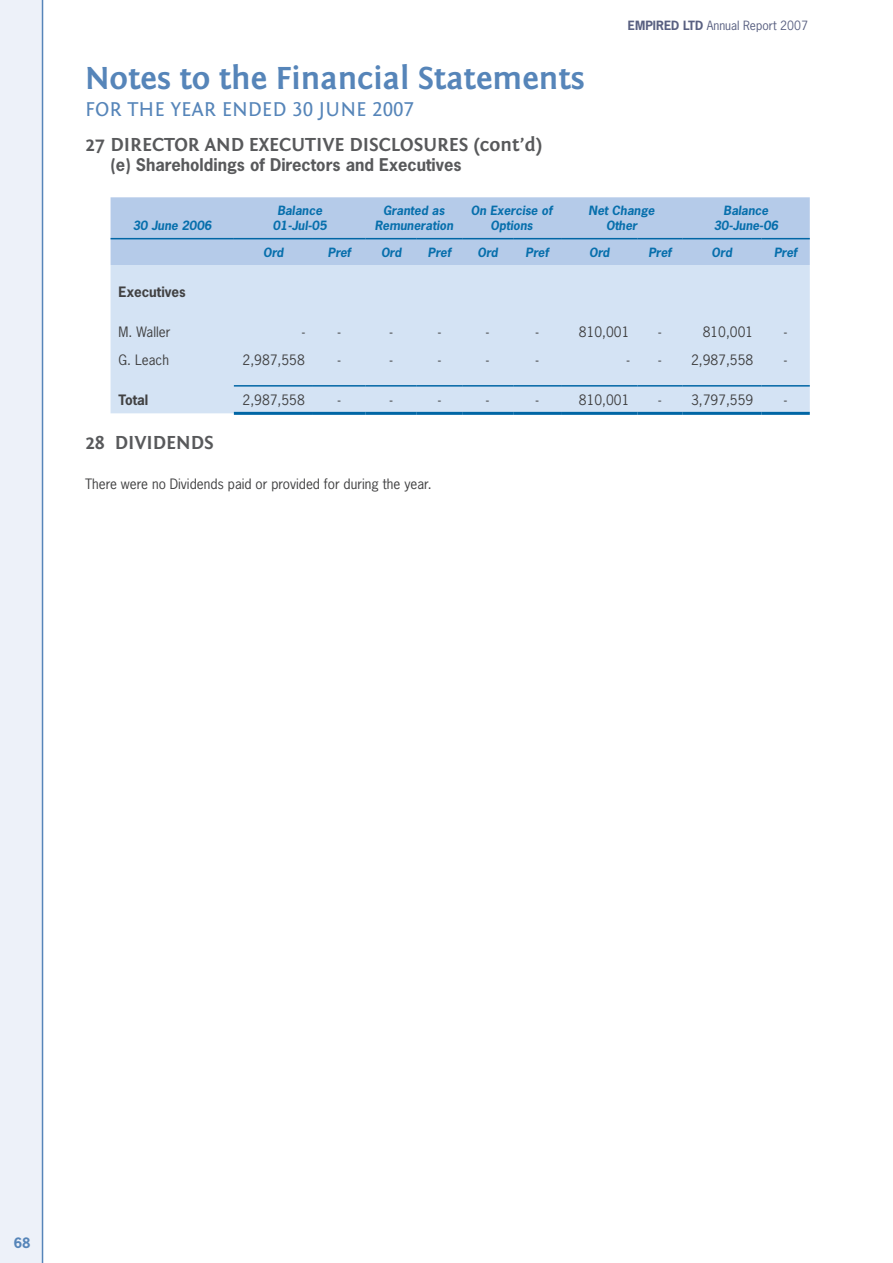
<style>
.page{position:relative;width:893px;height:1263px;background:#fff}
.page>*{position:absolute;margin:0;border:0;box-sizing:border-box;transform-origin:0 0}
.t1{font:700 33px "Fontin Sans";color:#5685b9}
.t2{font:21px "Fontin Sans";color:#5685b9}
.t3{font:700 19.5px "Fontin Sans";color:#58595b}
.t4{font:700 16.5px "News Gothic Std";color:#58595b}
.t5{font:13.5px "News Gothic Std";color:#414142}
.t6{font:700 13.5px "News Gothic Std";color:#414142}
.t7{font:700 13.5px "News Gothic Std";color:#5685b9}
.t8{font:italic 700 12px/15px "News Gothic Std";color:#076fac;text-align:center}
.t9{font:12px "News Gothic Std";color:#596081}
.s1{font-family:"Fontin Sans Small Caps"}
.s2{font-weight:700}
</style>
<div class="page">
<div style="left:0;top:0;width:43px;height:1263px;background:#edf1f9"></div>
<hr style="left:42px;top:0;width:1px;height:1263px;background:#5685b9">
<div style="left:111px;top:197px;width:699px;height:68px;background:#b5cbe9"></div>
<div style="left:111px;top:265px;width:699px;height:148px;background:#d4e3f4"></div>
<hr style="left:234px;top:385px;width:79px;height:2px;background:#0066a5">
<hr style="left:313px;top:385px;width:53px;height:2px;background:#0066a5">
<hr style="left:366px;top:385px;width:51px;height:2px;background:#0066a5">
<hr style="left:417px;top:385px;width:45px;height:2px;background:#0066a5">
<hr style="left:462px;top:385px;width:51px;height:2px;background:#0066a5">
<hr style="left:513px;top:385px;width:48px;height:2px;background:#0066a5">
<hr style="left:561px;top:385px;width:77px;height:2px;background:#0066a5">
<hr style="left:638px;top:385px;width:44px;height:2px;background:#0066a5">
<hr style="left:682px;top:385px;width:79px;height:2px;background:#0066a5">
<hr style="left:761px;top:385px;width:49px;height:2px;background:#0066a5">
<hr style="left:234px;top:412px;width:79px;height:3px;background:#0066a5">
<hr style="left:313px;top:412px;width:53px;height:3px;background:#0066a5">
<hr style="left:366px;top:412px;width:51px;height:3px;background:#0066a5">
<hr style="left:417px;top:412px;width:45px;height:3px;background:#0066a5">
<hr style="left:462px;top:412px;width:51px;height:3px;background:#0066a5">
<hr style="left:513px;top:412px;width:48px;height:3px;background:#0066a5">
<hr style="left:561px;top:412px;width:77px;height:3px;background:#0066a5">
<hr style="left:638px;top:412px;width:44px;height:3px;background:#0066a5">
<hr style="left:682px;top:412px;width:79px;height:3px;background:#0066a5">
<hr style="left:761px;top:412px;width:49px;height:3px;background:#0066a5">
<hr style="left:111px;top:238px;width:123px;height:1px;background:#0066a5">
<hr style="left:234px;top:238px;width:79px;height:1px;background:#0066a5">
<hr style="left:313px;top:238px;width:53px;height:1px;background:#0066a5">
<hr style="left:366px;top:238px;width:51px;height:1px;background:#0066a5">
<hr style="left:417px;top:238px;width:45px;height:1px;background:#0066a5">
<hr style="left:462px;top:238px;width:51px;height:1px;background:#0066a5">
<hr style="left:513px;top:238px;width:48px;height:1px;background:#0066a5">
<hr style="left:561px;top:238px;width:77px;height:1px;background:#0066a5">
<hr style="left:638px;top:238px;width:44px;height:1px;background:#0066a5">
<hr style="left:682px;top:238px;width:79px;height:1px;background:#0066a5">
<hr style="left:761px;top:238px;width:49px;height:1px;background:#0066a5">
<h1 class="t1" style="left:85px;top:60px;width:501px">Notes to the Financial Statements</h1>
<h2 class="t2" style="left:85px;top:97px;width:331px">FOR THE YEAR ENDED <span class="s1">30</span> JUNE <span class="s1">2007</span></h2>
<h3 class="t3" style="left:85px;top:134px;width:459px">27 DIRECTOR AND EXECUTIVE DISCLOSURES (cont’d)</h3>
<p class="t4" style="left:111px;top:154px;width:352px">(e) Shareholdings of Directors and Executives</p>
<p class="t9" style="left:628px;top:17px;width:181px"><span class="s2">EMPIRED LTD</span> Annual Report 2007</p>
<p class="t8" style="left:133px;top:218px;width:80px">30 June 2006</p>
<p class="t8" style="left:273px;top:203px;width:56px">Balance<br>01-Jul-05</p>
<p class="t8" style="left:375px;top:203px;width:80px">Granted as<br>Remuneration</p>
<p class="t8" style="left:471px;top:203px;width:83px">On Exercise of<br>Options</p>
<p class="t8" style="left:589px;top:203px;width:68px">Net Change<br>Other</p>
<p class="t8" style="left:714px;top:203px;width:66px">Balance<br>30-June-06</p>
<p class="t8" style="left:263px;top:245px;width:22px">Ord</p>
<p class="t8" style="left:328px;top:245px;width:25px">Pref</p>
<p class="t8" style="left:381px;top:245px;width:22px">Ord</p>
<p class="t8" style="left:428px;top:245px;width:25px">Pref</p>
<p class="t8" style="left:477px;top:245px;width:22px">Ord</p>
<p class="t8" style="left:526px;top:245px;width:25px">Pref</p>
<p class="t8" style="left:589px;top:245px;width:22px">Ord</p>
<p class="t8" style="left:648px;top:245px;width:25px">Pref</p>
<p class="t8" style="left:712px;top:245px;width:22px">Ord</p>
<p class="t8" style="left:774px;top:245px;width:25px">Pref</p>
<p class="t6" style="left:119px;top:283px;width:69px">Executives</p>
<p class="t5" style="left:119px;top:323px;width:53px">M. Waller</p>
<p class="t5" style="left:302px;top:323px;width:4px">-</p>
<p class="t5" style="left:338px;top:323px;width:4px">-</p>
<p class="t5" style="left:390px;top:323px;width:4px">-</p>
<p class="t5" style="left:438px;top:323px;width:4px">-</p>
<p class="t5" style="left:486px;top:323px;width:4px">-</p>
<p class="t5" style="left:536px;top:323px;width:4px">-</p>
<p class="t5" style="left:579px;top:323px;width:52px">810,001</p>
<p class="t5" style="left:658px;top:323px;width:4px">-</p>
<p class="t5" style="left:703px;top:323px;width:52px">810,001</p>
<p class="t5" style="left:784px;top:323px;width:4px">-</p>
<p class="t5" style="left:119px;top:351px;width:52px">G. Leach</p>
<p class="t5" style="left:243px;top:351px;width:64px">2,987,558</p>
<p class="t5" style="left:338px;top:351px;width:4px">-</p>
<p class="t5" style="left:390px;top:351px;width:4px">-</p>
<p class="t5" style="left:438px;top:351px;width:4px">-</p>
<p class="t5" style="left:486px;top:351px;width:4px">-</p>
<p class="t5" style="left:536px;top:351px;width:4px">-</p>
<p class="t5" style="left:627px;top:351px;width:36px">- -</p>
<p class="t5" style="left:691px;top:351px;width:64px">2,987,558</p>
<p class="t5" style="left:784px;top:351px;width:4px">-</p>
<p class="t6" style="left:119px;top:391px;width:31px">Total</p>
<p class="t5" style="left:243px;top:391px;width:64px">2,987,558</p>
<p class="t5" style="left:338px;top:391px;width:4px">-</p>
<p class="t5" style="left:390px;top:391px;width:4px">-</p>
<p class="t5" style="left:438px;top:391px;width:4px">-</p>
<p class="t5" style="left:486px;top:391px;width:4px">-</p>
<p class="t5" style="left:536px;top:391px;width:4px">-</p>
<p class="t5" style="left:579px;top:391px;width:52px">810,001</p>
<p class="t5" style="left:658px;top:391px;width:96px">- 3,797,559</p>
<p class="t5" style="left:784px;top:391px;width:4px">-</p>
<h3 class="t3" style="left:85px;top:431px;width:130px">28 DIVIDENDS</h3>
<p class="t5" style="left:85px;top:475px;width:348px">There were no Dividends paid or provided for during the year.</p>
<p class="t7" style="left:14px;top:1234px;width:18px">68</p>
</div>
